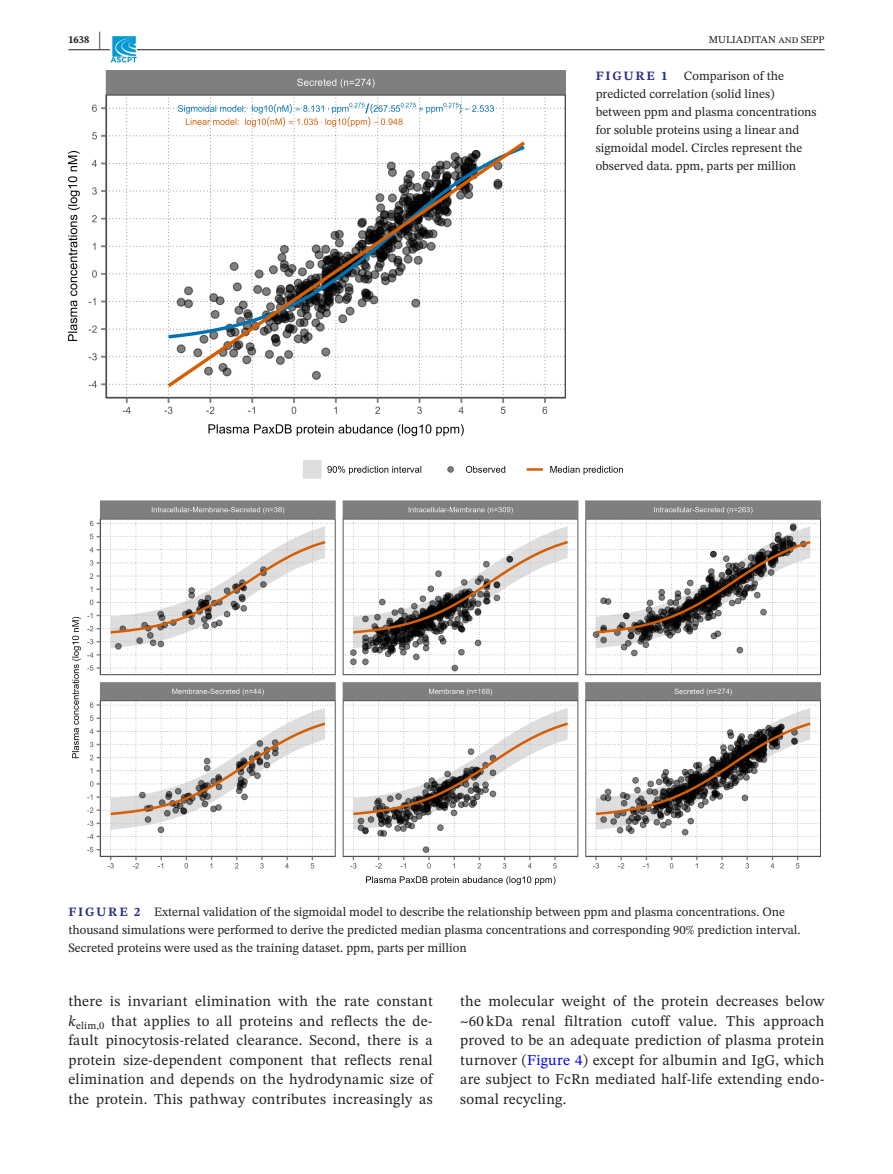
<style>
.page{position:relative;width:893px;height:1174px;background:#fff}
.page>*{position:absolute;margin:0;border:0;box-sizing:border-box;transform-origin:0 0}
.t1{font:15px/19.5px "STIX Two Text";letter-spacing:.015em;color:#231f20;text-align:justify}
.t2{font:12.75px/18px "STIX Two Text";color:#231f20}
.t3{font:700 12.75px "STIX Two Text";letter-spacing:.14em;color:#2c2d8c}
.t4{font:10.5px "STIX Two Text";color:#231f20}
.t5{font:700 10.5px "STIX Two Text";color:#231f20}
.s1{font-size:21px}
.s2{font-weight:700;color:#2c2d8c}
.s3{font-style:italic}
.s4{color:#00f}
</style>
<div class="page">
<hr style="left:68px;top:49px;width:756px;height:1px;background:#231f20">
<img style="left:111px;top:37px;width:25px;height:25px">
<img style="left:68px;top:70px;width:498px;height:366px">
<img style="left:72px;top:460px;width:749px;height:424px">
<p class="t5" style="left:68px;top:32px;width:34px">1638 <span class="s1">|</span></p>
<p class="t4" style="left:709px;top:32px;width:117px">MULIADITAN and SEPP</p>
<p class="t2" style="left:596px;top:66px;width:222px;text-indent:88px">Comparison of the predicted correlation (solid lines) between ppm and plasma concentrations for soluble proteins using a linear and sigmoidal model. Circles represent the observed data. ppm, parts per million</p>
<p class="t3" style="left:596px;top:66px;width:73px">FIGURE 1</p>
<p class="t2" style="left:68px;top:903px;width:734px"><span class="s2">FIGURE 2</span> External validation of the sigmoidal model to describe the relationship between ppm and plasma concentrations. One thousand simulations were performed to derive the predicted median plasma concentrations and corresponding 90% prediction interval.<br>Secreted proteins were used as the training dataset. ppm, parts per million</p>
<p class="t1" style="left:68px;top:991px;width:366px">there is invariant elimination with the rate constant <span class="s3">k</span><sub>elim,0</sub> that applies to all proteins and reflects the de&shy;fault pinocytosis-related clearance. Second, there is a protein size-dependent component that reflects renal elimination and depends on the hydrodynamic size of the protein. This pathway contributes increasingly as</p>
<p class="t1" style="left:460px;top:991px;width:366px">the molecular weight of the protein decreases below ~60 kDa renal filtration cutoff value. This approach proved to be an adequate prediction of plasma protein turnover (<span class="s4">Figure 4</span>) except for albumin and IgG, which are subject to FcRn mediated half-life extending endo&shy;somal recycling.</p>
</div>
